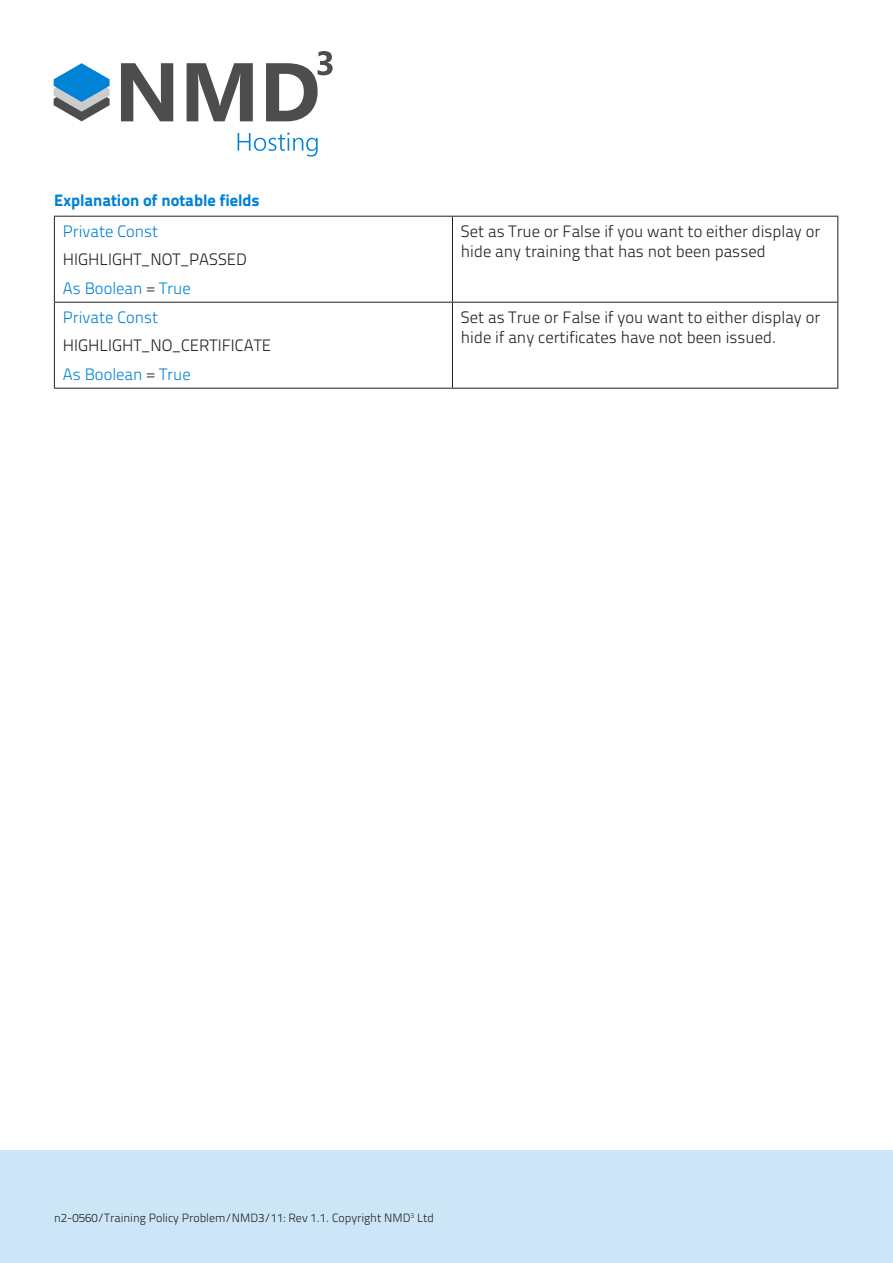
<style>
.page{position:relative;width:893px;height:1263px;background:#fff}
.page>*{position:absolute;margin:0;border:0;box-sizing:border-box;transform-origin:0 0}
.t1{font:16.5px/19.8px "Titillium Text 22 L 250 wt";color:#231f20}
.t2{font:16.5px "Titillium Text 22 L 250 wt";color:#0082d6}
.t3{font:16.5px "Titillium Text 22 L 999 wt";color:#0082d6}
.t4{font:12px "Titillium Text 22 L 250 wt";color:#231f20}
.s1{color:#231f20}
</style>
<div class="page">
<div style="left:0;top:1150px;width:893px;height:113px;background:#cce6f7"></div>
<hr style="left:54px;top:216px;width:398px;height:1px;background:#231f20">
<hr style="left:54px;top:217px;width:1px;height:85px;background:#231f20">
<hr style="left:452px;top:216px;width:386px;height:1px;background:#231f20">
<hr style="left:452px;top:217px;width:1px;height:85px;background:#231f20">
<hr style="left:837px;top:217px;width:1px;height:85px;background:#231f20">
<hr style="left:54px;top:302px;width:398px;height:1px;background:#231f20">
<hr style="left:54px;top:303px;width:1px;height:85px;background:#231f20">
<hr style="left:452px;top:302px;width:386px;height:1px;background:#231f20">
<hr style="left:452px;top:303px;width:1px;height:85px;background:#231f20">
<hr style="left:837px;top:303px;width:1px;height:85px;background:#231f20">
<hr style="left:54px;top:388px;width:398px;height:1px;background:#231f20">
<hr style="left:452px;top:388px;width:386px;height:1px;background:#231f20">
<svg style="left:54px;top:63px;width:56px;height:58px"></svg>
<svg style="left:238px;top:133px;width:80px;height:24px"></svg>
<svg style="left:121px;top:63px;width:52px;height:58px"></svg>
<svg style="left:187px;top:63px;width:66px;height:58px"></svg>
<svg style="left:266px;top:51px;width:67px;height:70px"></svg>
<p class="t3" style="left:54px;top:187px;width:207px">Explanation of notable fields</p>
<p class="t2" style="left:63px;top:219px;width:97px">Private Const</p>
<p class="t1" style="left:63px;top:249px;width:186px">HIGHLIGHT_NOT_PASSED</p>
<p class="t2" style="left:63px;top:276px;width:129px">As Boolean <span class="s1">=</span> True</p>
<p class="t2" style="left:63px;top:305px;width:97px">Private Const</p>
<p class="t1" style="left:63px;top:335px;width:210px">HIGHLIGHT_NO_CERTIFICATE</p>
<p class="t2" style="left:63px;top:362px;width:129px">As Boolean <span class="s1">=</span> True</p>
<p class="t1" style="left:461px;top:221px;width:361px">Set as True or False if you want to either display or hide any training that has not been passed</p>
<p class="t1" style="left:461px;top:307px;width:361px">Set as True or False if you want to either display or hide if any certificates have not been issued.</p>
<p class="t4" style="left:54px;top:1209px;width:382px">n2-0560/Training Policy Problem/NMD3/11: Rev 1.1. Copyright NMD<sup>3</sup> Ltd</p>
</div>
